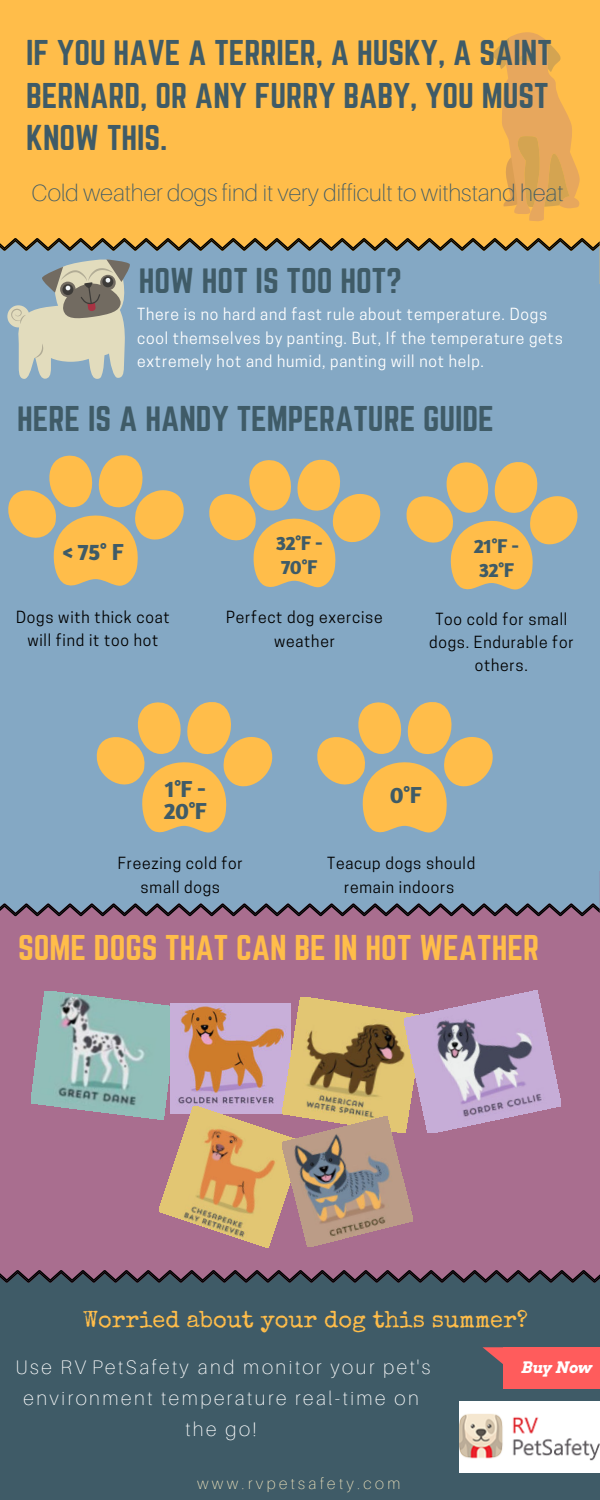
<style>
.page{position:relative;width:600px;height:1500px;background:#ffbd4a}
.page>*{position:absolute;margin:0;border:0;box-sizing:border-box;transform-origin:0 0}
.t1{font:31.4px/42.8px "Norwester";color:#3f5b67;text-align:justify}
.t2{font:31.4px "Norwester";color:#ffbd4a}
.t3{font:100 23.6px "Aileron";color:#3f5b67}
.t4{font:23.6px "Special Elite";color:#ffbd4a}
.t5{font:700 23.6px/21.8px "Amaranth";color:#3f5b67}
.t6{font:700 20.4px/24px "Amaranth";letter-spacing:-.03em;color:#3f5b67}
.t7{font:100 19.6px/31.2px "Aileron";letter-spacing:.13em;color:#fff;text-align:center}
.t8{font:15.7px/23.2px "Cooper Hewitt";letter-spacing:.05em;color:#000;text-align:center}
.t9{font:15.7px/23.2px "Cooper Hewitt";letter-spacing:.05em;color:#fff}
.t10{font:100 15.7px "Aileron";letter-spacing:.22em;color:#efe3bd}
.t11{font:italic 700 15.7px "Arvo";color:#fff}
</style>
<div class="page">
<div style="left:0;top:574px;width:600px;height:712px;background:#a96e8f"></div>
<svg style="left:0;top:870px;width:600px;height:46px;background:#7c94ae"></svg>
<div style="left:0;top:284px;width:600px;height:586px;background:#84a8c4"></div>
<svg style="left:0;top:1270px;width:600px;height:46px;background:#445562"></svg>
<div style="left:0;top:1316px;width:600px;height:184px;background:#3f5b67"></div>
<svg style="left:493px;top:32px;width:87px;height:189px"></svg>
<svg style="left:8px;top:455px;width:176px;height:131px"></svg>
<svg style="left:0;top:238px;width:600px;height:141px"></svg>
<svg style="left:209px;top:460px;width:171px;height:127px"></svg>
<svg style="left:97px;top:702px;width:175px;height:130px"></svg>
<svg style="left:317px;top:702px;width:176px;height:130px"></svg>
<svg style="left:406px;top:462px;width:172px;height:128px"></svg>
<img style="left:31px;top:991px;width:146px;height:128px">
<img style="left:170px;top:1004px;width:113px;height:102px">
<img style="left:283px;top:997px;width:121px;height:119px">
<img style="left:404px;top:991px;width:157px;height:142px">
<img style="left:159px;top:1106px;width:144px;height:142px">
<img style="left:282px;top:1116px;width:131px;height:131px">
<img style="left:459px;top:1401px;width:141px;height:71px">
<div style="left:503px;top:1347px;width:97px;height:41px;background:#ff5c5c"></div>
<svg style="left:483px;top:1347px;width:20px;height:17px"></svg>
<h1 class="t1" style="left:26px;top:32px;width:527px">IF YOU HAVE A TERRIER, A HUSKY, A SAINT BERNARD, OR ANY FURRY BABY, YOU MUST KNOW THIS.</h1>
<h2 class="t3" style="left:32px;top:178px;width:533px">Cold weather dogs find it very difficult to withstand heat</h2>
<h1 class="t1" style="left:139px;top:260px;width:265px">HOW HOT IS TOO HOT?</h1>
<p class="t9" style="left:137px;top:305px;width:427px">There is no hard and fast rule about temperature. Dogs cool themselves by panting. But, If the temperature gets extremely hot and humid, panting will not help.</p>
<h1 class="t1" style="left:17px;top:398px;width:478px">HERE IS A HANDY TEMPERATURE GUIDE</h1>
<h2 class="t5" style="left:63px;top:541px;width:62px">&lt; 75° F</h2>
<p class="t6" style="left:276px;top:531px;width:48px">32°F -<br>70°F</p>
<p class="t8" style="left:16px;top:607px;width:155px">Dogs with thick coat will find it too hot</p>
<p class="t8" style="left:226px;top:608px;width:158px">Perfect dog exercise weather</p>
<p class="t6" style="left:474px;top:533px;width:47px">21°F -<br>32°F</p>
<p class="t8" style="left:429px;top:609px;width:146px">Too cold for small dogs. Endurable for others.</p>
<h2 class="t5" style="left:164px;top:778px;width:44px">1°F -<br>20°F</h2>
<h2 class="t5" style="left:390px;top:784px;width:33px">0°F</h2>
<p class="t8" style="left:118px;top:854px;width:126px">Freezing cold for small dogs</p>
<p class="t8" style="left:327px;top:854px;width:150px">Teacup dogs should remain indoors</p>
<h1 class="t2" style="left:18px;top:932px;width:523px">SOME DOGS THAT CAN BE IN HOT WEATHER</h1>
<h2 class="t4" style="left:83px;top:1310px;width:446px">Worried about your dog this summer?</h2>
<p class="t7" style="left:15px;top:1351px;width:417px">U s e R V P e t S a f e t y a n d mo n i t o r y o u r p e t ' s e n v i r o nme n t t emp e r a t u r e r e a l - t i me o n<br>t h e g o !</p>
<p class="t11" style="left:521px;top:1357px;width:72px">Buy Now</p>
<p class="t10" style="left:197px;top:1474px;width:205px">www.rvpetsafety.com</p>
</div>
